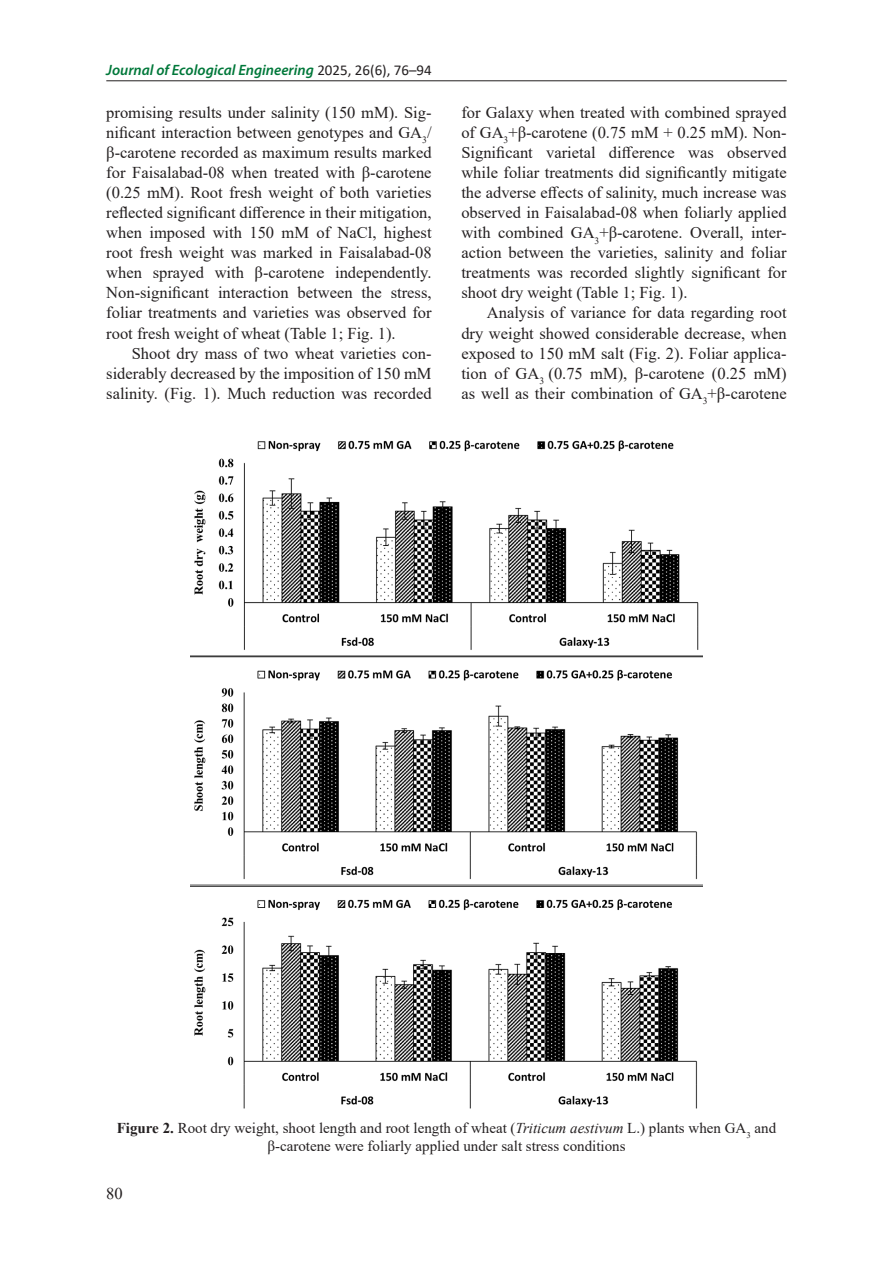
<style>
.page{position:relative;width:893px;height:1263px;background:#fff}
.page>*{position:absolute;margin:0;border:0;box-sizing:border-box;transform-origin:0 0}
.Base_Text{font:16.5px/20.1px "Times New Roman";color:#231f20;text-align:justify}
.Figure{font:15px/18px "Times New Roman";color:#231f20;text-align:center}
.t1{font:italic 600 15px "Myriad Pro";color:#00783a}
.s1{font-family:"Calibri";font-weight:400;font-style:normal;color:#231f20}
.s2{font-weight:700}
.s3{font-style:italic}
</style>
<div class="page">
<hr style="left:106px;top:80px;width:681px;height:1px;background:#231f20">
<img style="left:190px;top:440px;width:512px;height:669px">
<p class="t1" style="left:106px;top:60px;width:327px">Journal of Ecological Engineering <span class="s1">2025, 26(6), 76–94</span></p>
<p class="Base_Text" style="left:106px;top:102px;width:327px">promising results under salinity (150 mM). Sig&shy;nificant interaction between genotypes and GA<sub>3</sub>/ β-carotene recorded as maximum results marked for Faisalabad-08 when treated with β-carotene (0.25 mM). Root fresh weight of both varieties reflected significant difference in their mitigation, when imposed with 150 mM of NaCl, highest root fresh weight was marked in Faisalabad-08 when sprayed with β-carotene independently.<br>Non-significant interaction between the stress, foliar treatments and varieties was observed for root fresh weight of wheat (Table 1; Fig. 1).</p>
<p class="Base_Text" style="left:106px;top:342px;width:327px;text-indent:26px">Shoot dry mass of two wheat varieties con&shy;siderably decreased by the imposition of 150 mM salinity. (Fig. 1). Much reduction was recorded</p>
<p class="Base_Text" style="left:461px;top:102px;width:327px">for Galaxy when treated with combined sprayed of GA<sub>3</sub>+β-carotene (0.75 mM + 0.25 mM). Non-Significant varietal difference was observed while foliar treatments did significantly mitigate the adverse effects of salinity, much increase was observed in Faisalabad-08 when foliarly applied with combined GA<sub>3</sub>+β-carotene. Overall, inter&shy;action between the varieties, salinity and foliar treatments was recorded slightly significant for shoot dry weight (Table 1; Fig. 1).</p>
<p class="Base_Text" style="left:461px;top:302px;width:327px;text-indent:26px">Analysis of variance for data regarding root dry weight showed considerable decrease, when exposed to 150 mM salt (Fig. 2). Foliar applica&shy;tion of GA<sub>3</sub> (0.75 mM), β-carotene (0.25 mM) as well as their combination of GA<sub>3</sub>+β-carotene</p>
<p class="Figure" style="left:117px;top:1119px;width:661px"><span class="s2">Figure 2.</span> Root dry weight, shoot length and root length of wheat (<span class="s3">Triticum aestivum</span> L.) plants when GA<sub>3</sub> and β-carotene were foliarly applied under salt stress conditions</p>
<p class="Base_Text" style="left:106px;top:1183px;width:18px">80</p>
</div>
